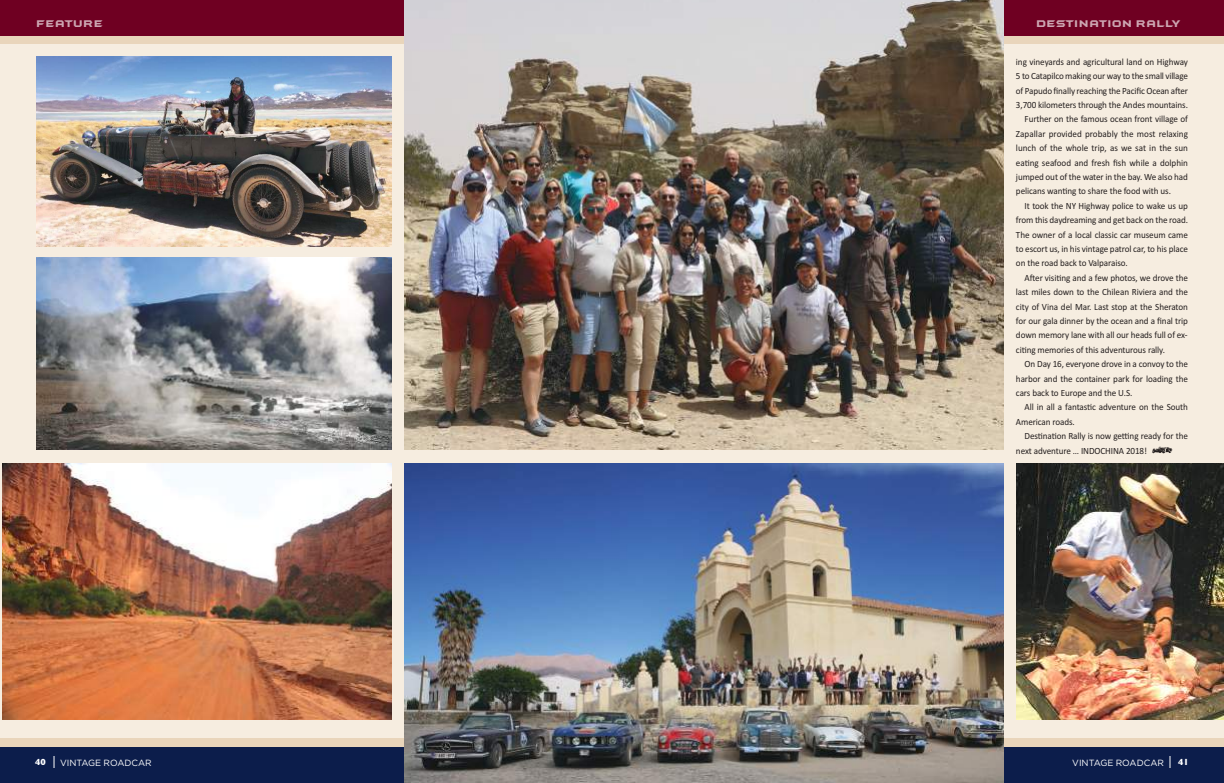
<style>
.page{position:relative;width:1224px;height:783px;background:#fff}
.page>*{position:absolute;margin:0;border:0;box-sizing:border-box;transform-origin:0 0}
.t1{font:10px "Batman Forever 1";color:rgb(255 255 255/.65);scale:.96 1}
.t2{font:9.5px "Calibri";letter-spacing:-.01em;color:#241f1f;scale:.96 1}
.t3{font:9px "Gotham";color:#fff}
.t4{font:700 9px "Gill Sans";color:#fff}
</style>
<div class="page">
<div style="left:0;top:738px;width:1224px;height:45px;background:#0c1d4b"></div>
<div style="left:0;top:0;width:1224px;height:45px;background:#6f0022"></div>
<div style="left:0;top:36px;width:1224px;height:9px;background:#e9d5bb"></div>
<div style="left:0;top:738px;width:1224px;height:9px;background:#e9d5bb"></div>
<div style="left:0;top:45px;width:1224px;height:693px;background:#f6ede0"></div>
<svg style="left:1170px;top:756px;width:1px;height:12px"></svg>
<svg style="left:54px;top:756px;width:1px;height:12px"></svg>
<svg style="left:1152px;top:447px;width:20px;height:6px"></svg>
<img style="left:404px;top:0;width:599px;height:450px">
<img style="left:36px;top:56px;width:355px;height:190px">
<img style="left:36px;top:258px;width:355px;height:192px">
<img style="left:2px;top:464px;width:390px;height:255px">
<img style="left:404px;top:464px;width:599px;height:319px">
<img style="left:1016px;top:464px;width:208px;height:255px">
<p class="t1" style="left:36px;top:17px;width:71px">FEATURE</p>
<p class="t1" style="left:1036px;top:18px;width:152px">DESTINATION RALLY</p>
<p class="t2" style="left:1016px;top:56px;width:181px">ing vineyards and agricultural land on Highway</p>
<p class="t2" style="left:1016px;top:70px;width:181px">5 to Catapilco making our way to the small village</p>
<p class="t2" style="left:1016px;top:85px;width:181px">of Papudo finally reaching the Pacific Ocean after</p>
<p class="t2" style="left:1016px;top:99px;width:181px">3,700 kilometers through the Andes mountains.</p>
<p class="t2" style="left:1025px;top:114px;width:172px">Further on the famous ocean front village of</p>
<p class="t2" style="left:1016px;top:128px;width:181px">Zapallar provided probably the most relaxing</p>
<p class="t2" style="left:1016px;top:142px;width:181px">lunch of the whole trip, as we sat in the sun</p>
<p class="t2" style="left:1016px;top:157px;width:181px">eating seafood and fresh fish while a dolphin</p>
<p class="t2" style="left:1016px;top:171px;width:181px">jumped out of the water in the bay. We also had</p>
<p class="t2" style="left:1016px;top:186px;width:163px">pelicans wanting to share the food with us.</p>
<p class="t2" style="left:1025px;top:200px;width:172px">It took the NY Highway police to wake us up</p>
<p class="t2" style="left:1016px;top:214px;width:181px">from this daydreaming and get back on the road.</p>
<p class="t2" style="left:1016px;top:229px;width:181px">The owner of a local classic car museum came</p>
<p class="t2" style="left:1016px;top:243px;width:181px">to escort us, in his vintage patrol car, to his place</p>
<p class="t2" style="left:1016px;top:258px;width:118px">on the road back to Valparaiso.</p>
<p class="t2" style="left:1025px;top:272px;width:172px">After visiting and a few photos, we drove the</p>
<p class="t2" style="left:1016px;top:286px;width:181px">last miles down to the Chilean Riviera and the</p>
<p class="t2" style="left:1016px;top:301px;width:181px">city of Vina del Mar. Last stop at the Sheraton</p>
<p class="t2" style="left:1016px;top:315px;width:181px">for our gala dinner by the ocean and a final trip</p>
<p class="t2" style="left:1016px;top:330px;width:180px">down memory lane with all our heads full of ex-</p>
<p class="t2" style="left:1016px;top:344px;width:157px">citing memories of this adventurous rally.</p>
<p class="t2" style="left:1025px;top:358px;width:172px">On Day 16, everyone drove in a convoy to the</p>
<p class="t2" style="left:1016px;top:373px;width:181px">harbor and the container park for loading the</p>
<p class="t2" style="left:1016px;top:387px;width:123px">cars back to Europe and the U.S.</p>
<p class="t2" style="left:1025px;top:402px;width:172px">All in all a fantastic adventure on the South</p>
<p class="t2" style="left:1016px;top:416px;width:63px">American roads.</p>
<p class="t2" style="left:1025px;top:430px;width:172px">Destination Rally is now getting ready for the</p>
<p class="t2" style="left:1016px;top:445px;width:138px">next adventure … INDOCHINA 2018!</p>
<p class="t4" style="left:35px;top:757px;width:12px">40</p>
<p class="t3" style="left:60px;top:759px;width:93px">VINTAGE ROADCAR</p>
<p class="t3" style="left:1072px;top:759px;width:93px">VINTAGE ROADCAR</p>
<p class="t4" style="left:1178px;top:757px;width:12px">41</p>
</div>
